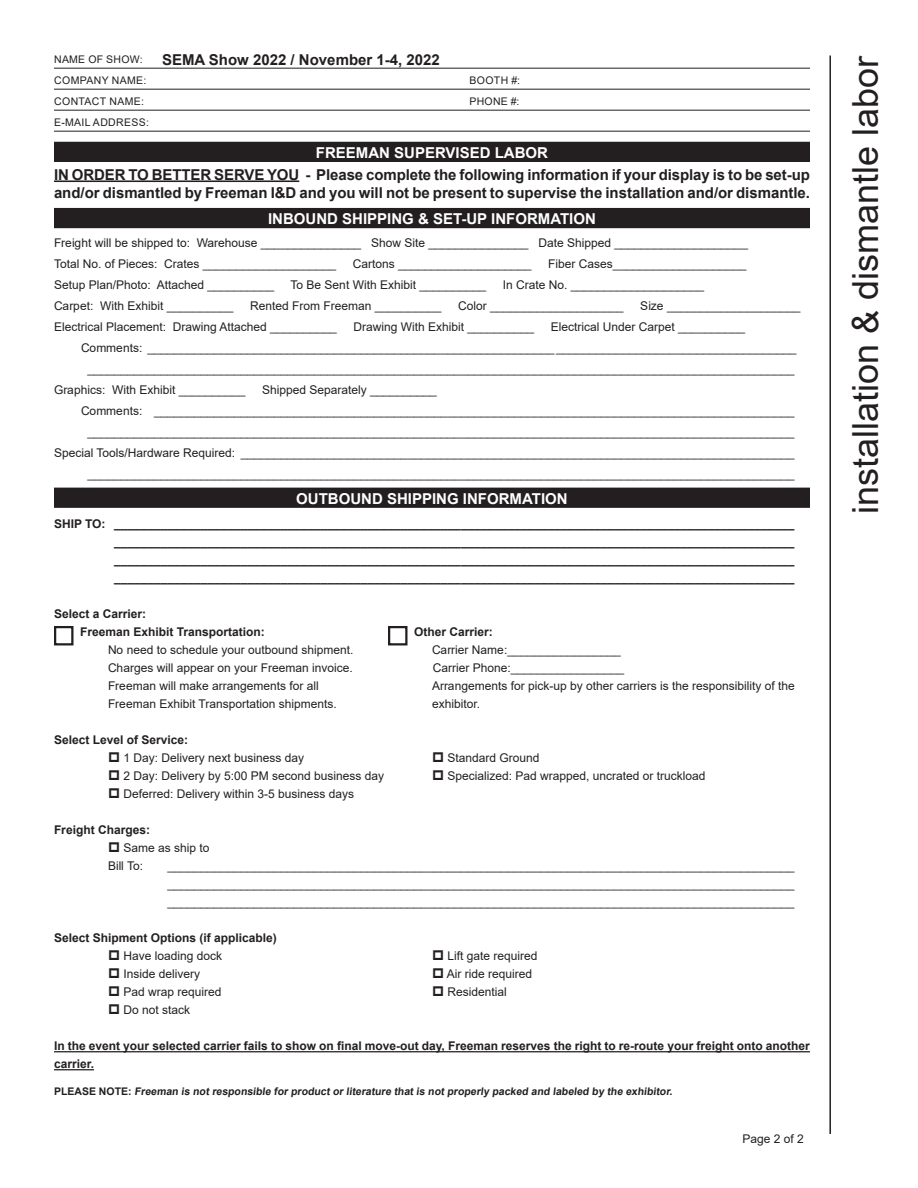
<style>
.page{position:relative;width:918px;height:1188px;background:#fff}
.page>*{position:absolute;margin:0;border:0;box-sizing:border-box;transform-origin:0 0}
.t1{font:36px "Arial";color:#231f20}
.t2{font:700 15px/18px "Arial";color:#231f20}
.t3{font:700 15px "Arial";color:#fff}
.t4{font:12px/18px "Arial";color:#231f20}
.t5{font:700 12px/18px "Arial";color:#231f20;text-align:right}
.t6{font:700 10.5px "Arial";color:#231f20}
.t7{font:10.5px "Arial";letter-spacing:.035em;color:#231f20}
.s1{font-weight:700}
</style>
<div class="page">
<hr style="left:829px;top:55px;width:2px;height:1079px;background:#231f20">
<hr style="left:54px;top:68px;width:756px;height:1px;background:#231f20">
<hr style="left:54px;top:89px;width:756px;height:1px;background:#231f20">
<hr style="left:54px;top:110px;width:756px;height:1px;background:#231f20">
<hr style="left:54px;top:131px;width:756px;height:1px;background:#231f20">
<hr style="left:54px;top:180px;width:245px;height:2px;background:#231f20">
<hr style="left:54px;top:1051px;width:756px;height:1px;background:#231f20">
<hr style="left:54px;top:1069px;width:40px;height:1px;background:#231f20">
<div style="left:54px;top:626px;width:20px;height:19px;border:2px solid #231f20"></div>
<div style="left:388px;top:626px;width:20px;height:19px;border:2px solid #231f20"></div>
<div style="left:55px;top:142px;width:754px;height:19px;background:#231f20"></div>
<div style="left:54px;top:142px;width:756px;height:20px;border:2px solid #231f20"></div>
<div style="left:55px;top:209px;width:754px;height:18px;background:#231f20"></div>
<div style="left:54px;top:208px;width:756px;height:20px;border:2px solid #231f20"></div>
<div style="left:55px;top:488px;width:754px;height:19px;background:#231f20"></div>
<div style="left:54px;top:488px;width:756px;height:20px;border:2px solid #231f20"></div>
<p class="t2" style="left:162px;top:51px;width:279px">SEMA Show 2022 / November 1-4, 2022</p>
<p class="t7" style="left:54px;top:52px;width:90px">NAME OF SHOW:</p>
<p class="t7" style="left:54px;top:73px;width:94px">COMPANY NAME:</p>
<p class="t7" style="left:470px;top:73px;width:52px">BOOTH #:</p>
<p class="t7" style="left:54px;top:94px;width:91px">CONTACT NAME:</p>
<p class="t7" style="left:470px;top:94px;width:51px">PHONE #:</p>
<p class="t7" style="left:54px;top:115px;width:96px">E-MAIL ADDRESS:</p>
<p class="t3" style="left:316px;top:142px;width:234px">FREEMAN SUPERVISED LABOR</p>
<p class="t2" style="left:54px;top:166px;width:758px">IN ORDER TO BETTER SERVE YOU - Please complete the following information if your display is to be set-up and/or dismantled by Freeman I&amp;D and you will not be present to supervise the installation and/or dismantle.</p>
<p class="t4" style="left:54px;top:234px;width:696px">Freight will be shipped to: Warehouse _______________ Show Site _______________ Date Shipped ____________________</p>
<p class="t4" style="left:54px;top:255px;width:284px">Total No. of Pieces: Crates ____________________</p>
<p class="t4" style="left:353px;top:255px;width:180px">Cartons ____________________</p>
<p class="t4" style="left:548px;top:255px;width:200px">Fiber Cases____________________</p>
<p class="t4" style="left:54px;top:276px;width:222px">Setup Plan/Photo: Attached __________</p>
<p class="t4" style="left:291px;top:276px;width:197px">To Be Sent With Exhibit __________</p>
<p class="t4" style="left:503px;top:276px;width:203px">In Crate No. ____________________</p>
<p class="t4" style="left:54px;top:297px;width:181px">Carpet: With Exhibit __________</p>
<p class="t4" style="left:250px;top:297px;width:193px">Rented From Freeman __________</p>
<p class="t4" style="left:458px;top:297px;width:167px">Color ____________________</p>
<p class="t4" style="left:640px;top:297px;width:162px">Size ____________________</p>
<p class="t4" style="left:54px;top:318px;width:284px">Electrical Placement: Drawing Attached __________</p>
<p class="t4" style="left:354px;top:318px;width:182px">Drawing With Exhibit __________</p>
<p class="t4" style="left:551px;top:318px;width:196px">Electrical Under Carpet __________</p>
<p class="t4" style="left:81px;top:339px;width:717px">Comments: _____________________________________________________________ ____________________________________</p>
<p class="t4" style="left:87px;top:360px;width:709px">__________________________________________________________________________________________________________</p>
<p class="t4" style="left:54px;top:381px;width:193px">Graphics: With Exhibit __________</p>
<p class="t4" style="left:262px;top:381px;width:176px">Shipped Separately __________</p>
<p class="t4" style="left:81px;top:402px;width:715px">Comments: ________________________________________________________________________________________________</p>
<p class="t4" style="left:87px;top:423px;width:709px">__________________________________________________________________________________________________________</p>
<p class="t4" style="left:54px;top:444px;width:742px">Special Tools/Hardware Required: ___________________________________________________________________________________</p>
<p class="t4" style="left:87px;top:465px;width:709px">__________________________________________________________________________________________________________</p>
<p class="t5" style="left:54px;top:515px;width:742px">SHIP TO: ______________________________________________________________________________________________________ ______________________________________________________________________________________________________</p>
<p class="t5" style="left:114px;top:551px;width:682px">______________________________________________________________________________________________________</p>
<p class="t5" style="left:114px;top:569px;width:682px">______________________________________________________________________________________________________</p>
<p class="t5" style="left:54px;top:605px;width:94px">Select a Carrier:</p>
<p class="t5" style="left:80px;top:623px;width:186px">Freeman Exhibit Transportation:</p>
<p class="t5" style="left:414px;top:623px;width:80px">Other Carrier:</p>
<p class="t4" style="left:108px;top:641px;width:247px">No need to schedule your outbound shipment.</p>
<p class="t4" style="left:432px;top:641px;width:190px">Carrier Name:_________________</p>
<p class="t4" style="left:108px;top:659px;width:246px">Charges will appear on your Freeman invoice.</p>
<p class="t4" style="left:433px;top:659px;width:193px">Carrier Phone:_________________</p>
<p class="t4" style="left:108px;top:677px;width:212px">Freeman will make arrangements for all</p>
<p class="t4" style="left:432px;top:677px;width:364px">Arrangements for pick-up by other carriers is the responsibility of the</p>
<p class="t4" style="left:108px;top:695px;width:230px">Freeman Exhibit Transportation shipments.</p>
<p class="t4" style="left:432px;top:695px;width:50px">exhibitor.</p>
<p class="t4" style="left:123px;top:731px;width:182px;text-indent:-69px"><span class="s1">Select Level of Service:<br></span>1 Day: Delivery next business day</p>
<p class="t3" style="left:268px;top:208px;width:329px">INBOUND SHIPPING &amp; SET-UP INFORMATION</p>
<p class="t3" style="left:296px;top:488px;width:273px">OUTBOUND SHIPPING INFORMATION</p>
<p class="t4" style="left:447px;top:749px;width:94px">Standard Ground</p>
<p class="t4" style="left:123px;top:767px;width:262px">2 Day: Delivery by 5:00 PM second business day</p>
<p class="t4" style="left:447px;top:767px;width:260px">Specialized: Pad wrapped, uncrated or truckload</p>
<p class="t4" style="left:123px;top:785px;width:232px">Deferred: Delivery within 3-5 business days</p>
<p class="t5" style="left:54px;top:821px;width:98px">Freight Charges:</p>
<p class="t4" style="left:123px;top:839px;width:88px">Same as ship to</p>
<p class="t4" style="left:108px;top:857px;width:37px">Bill To:</p>
<p class="t4" style="left:167px;top:857px;width:629px">______________________________________________________________________________________________ ______________________________________________________________________________________________</p>
<p class="t4" style="left:167px;top:893px;width:629px">______________________________________________________________________________________________</p>
<p class="t5" style="left:54px;top:929px;width:224px">Select Shipment Options (if applicable)</p>
<p class="t4" style="left:123px;top:947px;width:100px">Have loading dock</p>
<p class="t4" style="left:448px;top:947px;width:92px">Lift gate required</p>
<p class="t4" style="left:123px;top:965px;width:78px">Inside delivery</p>
<p class="t4" style="left:447px;top:965px;width:87px">Air ride required</p>
<p class="t4" style="left:123px;top:983px;width:100px">Pad wrap required</p>
<p class="t4" style="left:447px;top:983px;width:61px">Residential</p>
<p class="t4" style="left:123px;top:1001px;width:68px">Do not stack</p>
<p class="t5" style="left:54px;top:1037px;width:757px;text-align:left">In the event your selected carrier fails to show on final move-out day, Freeman reserves the right to re-route your freight onto another carrier.</p>
<p class="t6" style="left:54px;top:1084px;width:622px">P L E AS E N O T E : Freeman is not responsible for product or literature that is not properly packed and labeled by the exhibitor.</p>
<p class="t4" style="left:742px;top:1129px;width:63px">Page 2 of 2</p>
<p class="t1" style="left:841px;top:514px;width:460px;rotate:-90deg">installation &amp; dismantle labor</p>
</div>
